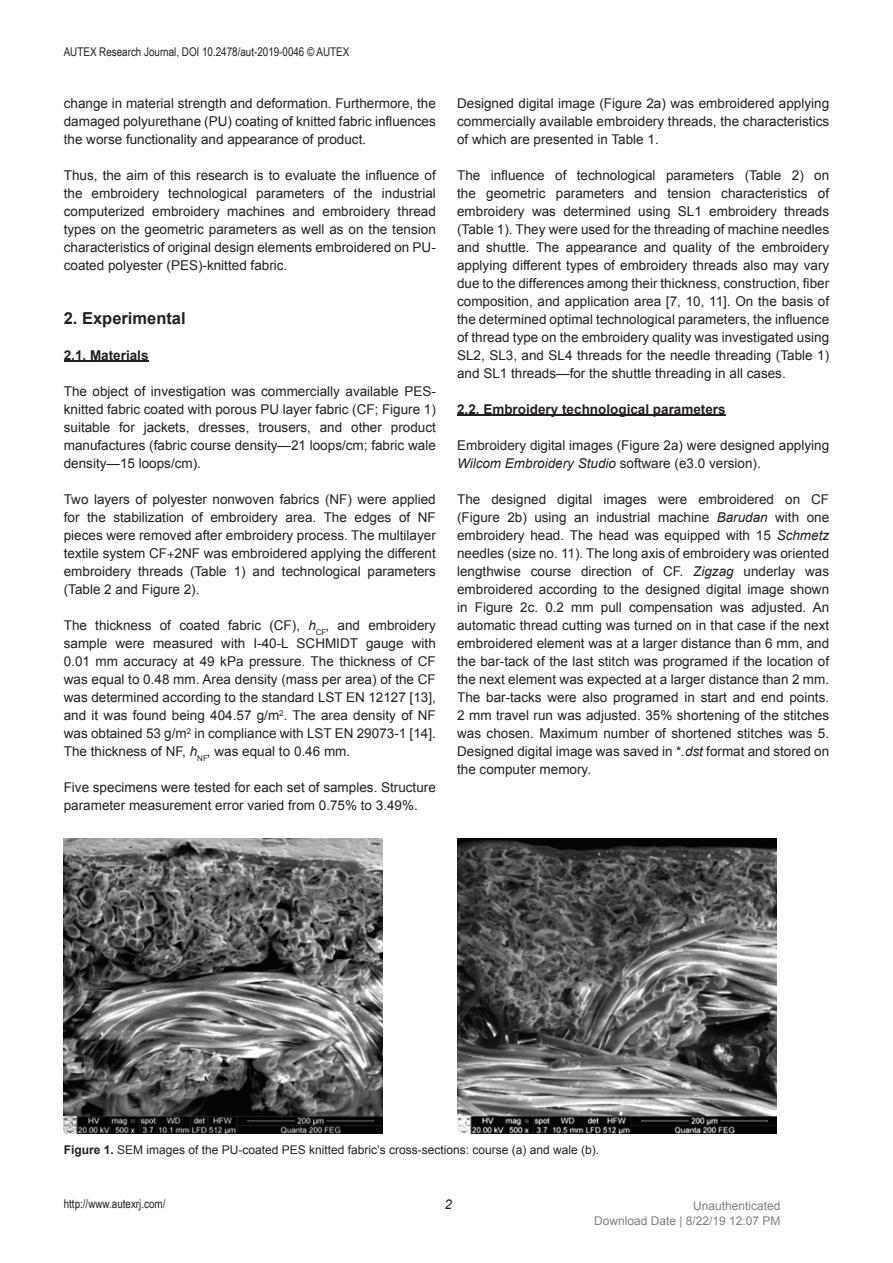
<style>
.page{position:relative;width:893px;height:1263px;background:#fff}
.page>*{position:absolute;margin:0;border:0;box-sizing:border-box;transform-origin:0 0}
.t1{font:700 16.5px "Arial";color:#231f20}
.t2{font:13.5px/18px "Arial";color:#231f20;text-align:justify}
.t3{font:700 13.5px "Arial";color:#231f20}
.t4{font:italic 13.5px "Arial";color:#231f20}
.t5{font:12px "Arial";color:#231f20}
.t6{font:12px "Arial Narrow";color:#231f20}
.t7{font:12px/15px "Arial";color:#808080;text-align:right}
.s1{font-style:italic}
.s2{font-weight:700}
</style>
<div class="page">
<hr style="left:64px;top:361px;width:85px;height:1px;background:#231f20">
<hr style="left:457px;top:415px;width:269px;height:1px;background:#231f20">
<img style="left:64px;top:838px;width:319px;height:295px">
<img style="left:457px;top:838px;width:319px;height:295px">
<p class="t6" style="left:64px;top:43px;width:287px">AUTEX Research Journal, DOI 10.2478/aut-2019-0046 © AUTEX</p>
<p class="t2" style="left:64px;top:94px;width:374px">change in material strength and deformation. Furthermore, the damaged polyurethane (PU) coating of knitted fabric influences the worse functionality and appearance of product.</p>
<p class="t2" style="left:64px;top:166px;width:374px">Thus, the aim of this research is to evaluate the influence of the embroidery technological parameters of the industrial computerized embroidery machines and embroidery thread types on the geometric parameters as well as on the tension characteristics of original design elements embroidered on PU&shy;coated polyester (PES)-knitted fabric.</p>
<p class="t1" style="left:64px;top:307px;width:123px">2. Experimental</p>
<p class="t3" style="left:64px;top:346px;width:86px">2.1. Materials</p>
<p class="t2" style="left:64px;top:382px;width:374px">The object of investigation was commercially available PES&shy;knitted fabric coated with porous PU layer fabric (CF; Figure 1) suitable for jackets, dresses, trousers, and other product manufactures (fabric course density—21 loops/cm; fabric wale density—15 loops/cm).</p>
<p class="t2" style="left:64px;top:490px;width:374px">Two layers of polyester nonwoven fabrics (NF) were applied for the stabilization of embroidery area. The edges of NF pieces were removed after embroidery process. The multilayer textile system CF 2NF was embroidered applying the different embroidery threads (Table 1) and technological parameters (Table 2 and Figure 2).</p>
<p class="t2" style="left:64px;top:616px;width:374px">The thickness of coated fabric (CF), <span class="s1">h</span><sub>CF</sub>, and embroidery sample were measured with I-40-L SCHMIDT gauge with 0.01 mm accuracy at 49 kPa pressure. The thickness of CF was equal to 0.48 mm. Area density (mass per area) of the CF was determined according to the standard LST EN 12127 [13], and it was found being 404.57 g/m<sup>2</sup>. The area density of NF was obtained 53 g/m<sup>2</sup> in compliance with LST EN 29073-1 [14].<br>The thickness of NF, <span class="s1">h</span><sub>NF</sub>, was equal to 0.46 mm.</p>
<p class="t2" style="left:64px;top:778px;width:374px">Five specimens were tested for each set of samples. Structure parameter measurement error varied from 0.75% to 3.49%.</p>
<p class="t2" style="left:457px;top:94px;width:374px">Designed digital image (Figure 2a) was embroidered applying commercially available embroidery threads, the characteristics of which are presented in Table 1.</p>
<p class="t2" style="left:457px;top:166px;width:374px">The influence of technological parameters (Table 2) on the geometric parameters and tension characteristics of embroidery was determined using SL1 embroidery threads (Table 1). They were used for the threading of machine needles and shuttle. The appearance and quality of the embroidery applying different types of embroidery threads also may vary due to the differences among their thickness, construction, fiber composition, and application area [7, 10, 11]. On the basis of the determined optimal technological parameters, the influence of thread type on the embroidery quality was investigated using SL2, SL3, and SL4 threads for the needle threading (Table 1) and SL1 threads—for the shuttle threading in all cases.</p>
<p class="t3" style="left:457px;top:400px;width:270px">2.2. Embroidery technological parameters</p>
<p class="t2" style="left:457px;top:436px;width:374px">Embroidery digital images (Figure 2a) were designed applying<br><span class="s1">Wilcom Embroidery Studio</span> software (e3.0 version).</p>
<p class="t2" style="left:457px;top:490px;width:374px">The designed digital images were embroidered on CF (Figure 2b) using an industrial machine <span class="s1">Barudan</span> with one embroidery head. The head was equipped with 15 <span class="s1">Schmetz </span>needles (size no. 11). The long axis of embroidery was oriented lengthwise course direction of CF. <span class="s1">Zigzag</span> underlay was embroidered according to the designed digital image shown in Figure 2c. 0.2 mm pull compensation was adjusted. An automatic thread cutting was turned on in that case if the next embroidered element was at a larger distance than 6 mm, and the bar-tack of the last stitch was programed if the location of the next element was expected at a larger distance than 2 mm.<br>The bar-tacks were also programed in start and end points.<br>2 mm travel run was adjusted. 35% shortening of the stitches was chosen. Maximum number of shortened stitches was 5.<br>Designed digital image was saved in *<span class="s1">.dst</span> format and stored on the computer memory.</p>
<p class="t5" style="left:64px;top:1142px;width:537px"><span class="s2">Figure 1.</span> SEM images of the PU-coated PES knitted fabric’s cross-sections: course (a) and wale (b).</p>
<p class="t6" style="left:64px;top:1195px;width:103px">http://www.autexrj.com/</p>
<p class="t4" style="left:445px;top:1196px;width:9px">2</p>
<p class="t7" style="left:594px;top:1200px;width:188px">Unauthenticated<br>Download Date | 8/22/19 12:07 PM</p>
</div>
